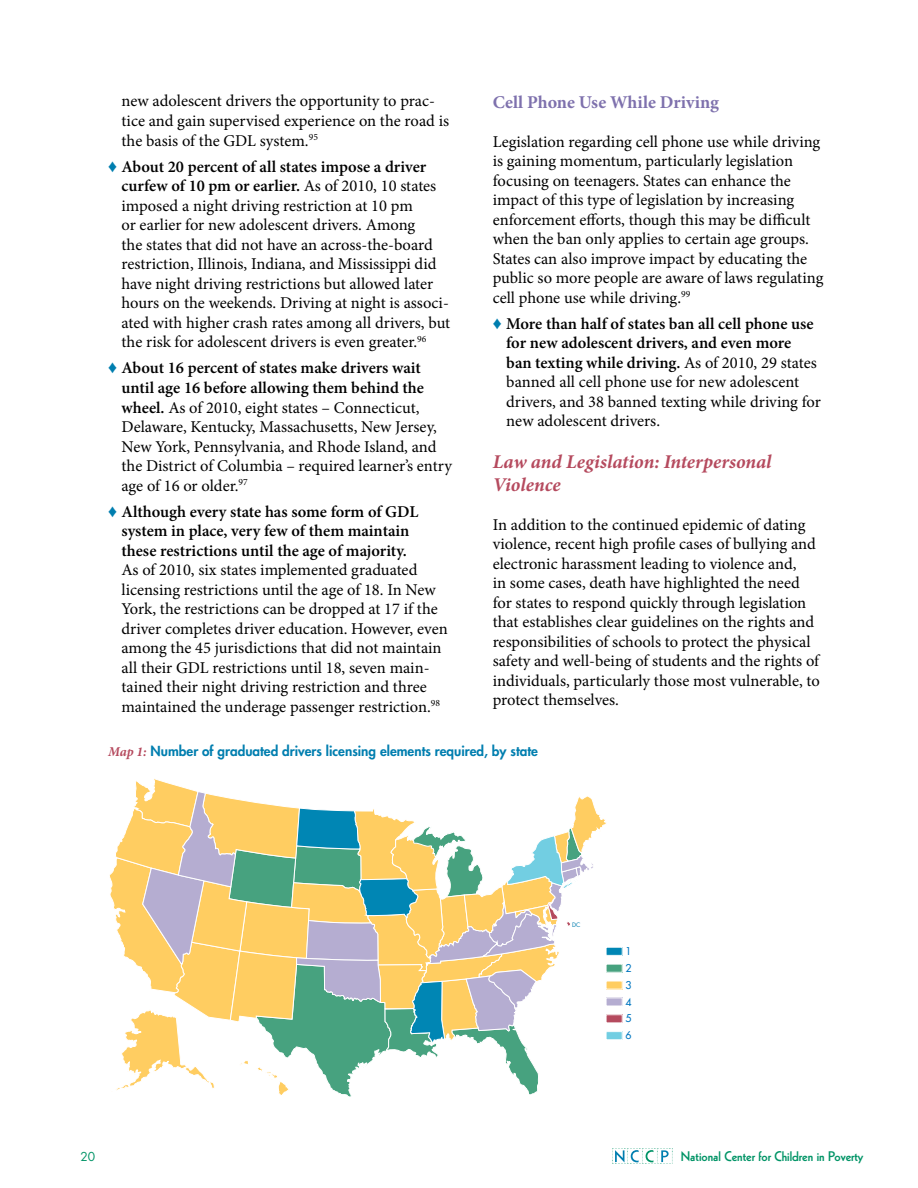
<style>
.page{position:relative;width:918px;height:1188px;background:#fff}
.page>*{position:absolute;margin:0;border:0;box-sizing:border-box;transform-origin:0 0}
.t1{font:italic 700 19.5px/22.5px "Minion Pro";color:#b54a5e}
.t2{font:700 18px "Minion Pro";color:#7e71ad}
.t3{font:16.5px/19.5px "Minion Pro";color:#000}
.t4{font:600 16.5px/19.5px "Minion Pro";color:#000;text-align:center}
.t5{font:800 13.5px "Futura";color:#007eaf}
.t6{font:800 13.5px "Kabel";color:#009466}
.t7{font:12px "Futura";color:#009466}
.t8{font:10.5px/16.8px "Futura";color:#0076c0;text-align:justify}
.t9{font:6px "Futura";color:#007eaf}
.s1{color:#007eaf}
.s2{font-weight:600}
.s3{font-family:"Minion Pro";font-weight:700;font-style:italic;color:#b54a5e}
</style>
<div class="page">
<svg style="left:612px;top:1148px;width:61px;height:16px"></svg>
<div style="left:606px;top:964px;width:16px;height:8px;background:#47a27f"></div>
<div style="left:606px;top:981px;width:16px;height:8px;background:#ffcd61"></div>
<div style="left:606px;top:998px;width:16px;height:8px;background:#b5add1"></div>
<div style="left:606px;top:998px;width:16px;height:8px;border:1px solid #fff"></div>
<div style="left:606px;top:1015px;width:16px;height:8px;background:#b54a5e"></div>
<div style="left:606px;top:1032px;width:16px;height:8px;background:#72cee2"></div>
<div style="left:606px;top:1031px;width:16px;height:9px;border:1px solid #fff"></div>
<div style="left:606px;top:947px;width:16px;height:8px;background:#0086b4"></div>
<div style="left:606px;top:947px;width:16px;height:9px;border:1px solid #fff"></div>
<svg style="left:109px;top:779px;width:499px;height:317px"></svg>
<p class="t3" style="left:122px;top:92px;width:329px">new adolescent drivers the opportunity to prac&shy;tice and gain supervised experience on the road is the basis of the GDL system. <sup>95</sup></p>
<p class="t3" style="left:122px;top:157px;width:330px;text-indent:-14px"><span class="s1">♦</span> <span class="s2">About 20 percent of all states impose a driver curfew of 10 pm or earlier.</span> As of 2010, 10 states imposed a night driving restriction at 10 pm<br>or earlier for new adolescent drivers. Among<br>the states that did not have an across-the-board restriction, Illinois, Indiana, and Mississippi did have night driving restrictions but allowed later hours on the weekends. Driving at night is associ&shy;ated with higher crash rates among all drivers, but the risk for adolescent drivers is even greater. <sup>96</sup></p>
<p class="t3" style="left:122px;top:359px;width:332px;text-indent:-14px"><span class="s1">♦</span> <span class="s2">About 16 percent of states make drivers wait until age 16 before allowing them behind the wheel.</span> As of 2010, eight states – Connecticut, Delaware, Kentucky, Massachusetts, New Jersey, New York, Pennsylvania, and Rhode Island, and the District of Columbia – required learner’s entry age of 16 or older. <sup>97</sup></p>
<p class="t4" style="left:108px;top:502px;width:312px"><span class="s1">♦</span> Although every state has some form of GDL system in place, very few of them maintain these restrictions until the age of majority.</p>
<p class="t3" style="left:122px;top:560px;width:328px">As of 2010, six states implemented graduated licensing restrictions until the age of 18. In New York, the restrictions can be dropped at 17 if the driver completes driver education. However, even among the 45 jurisdictions that did not maintain all their GDL restrictions until 18, seven main&shy;tained their night driving restriction and three maintained the underage passenger restriction. <sup>98</sup></p>
<p class="t2" style="left:493px;top:89px;width:228px">Cell Phone Use While Driving</p>
<p class="t3" style="left:493px;top:132px;width:332px">Legislation regarding cell phone use while driving is gaining momentum, particularly legislation focusing on teenagers. States can enhance the impact of this type of legislation by increasing enforcement efforts, though this may be difficult when the ban only applies to certain age groups.<br>States can also improve impact by educating the public so more people are aware of laws regulating cell phone use while driving. <sup>99</sup></p>
<p class="t3" style="left:506px;top:314px;width:316px;text-indent:-14px"><span class="s1">♦</span> <span class="s2">More than half of states ban all cell phone use for new adolescent drivers, and even more<br>ban texting while driving.</span> As of 2010, 29 states banned all cell phone use for new adolescent drivers, and 38 banned texting while driving for new adolescent drivers.</p>
<p class="t1" style="left:493px;top:451px;width:280px">Law and Legislation: Interpersonal<br>Violence</p>
<p class="t3" style="left:493px;top:515px;width:329px">In addition to the continued epidemic of dating violence, recent high profile cases of bullying and electronic harassment leading to violence and,<br>in some cases, death have highlighted the need for states to respond quickly through legislation that establishes clear guidelines on the rights and responsibilities of schools to protect the physical safety and well-being of students and the rights of individuals, particularly those most vulnerable, to protect themselves.</p>
<p class="t5" style="left:108px;top:742px;width:431px"><span class="s3">Map 1:</span> Number of graduated drivers licensing elements required, by state</p>
<p class="t9" style="left:572px;top:921px;width:10px">DC</p>
<p class="t8" style="left:625px;top:943px;width:8px">1<br>2<br>3<br>4<br>5<br>6</p>
<p class="t7" style="left:81px;top:1149px;width:16px">20</p>
<p class="t6" style="left:681px;top:1149px;width:184px">National Center for Children in Poverty</p>
</div>
